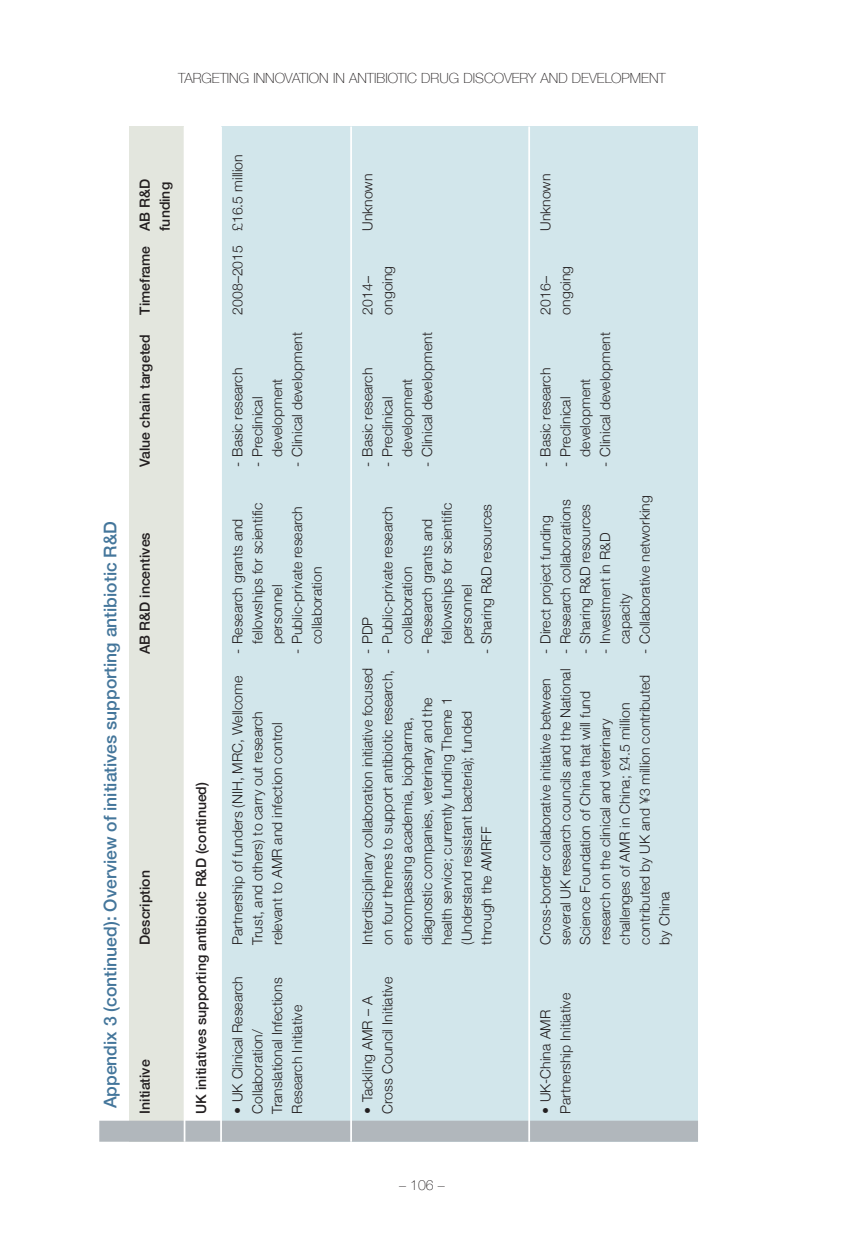
<style>
.page{position:relative;width:844px;height:1241px;background:#fff}
.page>*{position:absolute;margin:0;border:0;box-sizing:border-box;transform-origin:0 0}
.t1{font:500 17.5px "Helvetica Neue";color:#44769b}
.t2{font:300 14px/19.8px "Helvetica Neue";color:#231f20}
.t3{font:500 14px/19.9px "Helvetica Neue";color:#231f20;text-align:right}
.t4{font:100 14px "Helvetica Neue";color:#231f20}
</style>
<div class="page">
<div style="left:129px;top:951px;width:55px;height:190px;background:#e3e6de"></div>
<div style="left:129px;top:660px;width:55px;height:291px;background:#e3e6de"></div>
<div style="left:129px;top:473px;width:55px;height:187px;background:#e3e6de"></div>
<div style="left:129px;top:321px;width:55px;height:152px;background:#e3e6de"></div>
<div style="left:129px;top:238px;width:55px;height:83px;background:#e3e6de"></div>
<div style="left:129px;top:126px;width:55px;height:112px;background:#e3e6de"></div>
<div style="left:221px;top:951px;width:130px;height:190px;background:#d2e6eb"></div>
<div style="left:221px;top:660px;width:130px;height:291px;background:#d2e6eb"></div>
<div style="left:221px;top:473px;width:130px;height:187px;background:#d2e6eb"></div>
<div style="left:221px;top:321px;width:130px;height:152px;background:#d2e6eb"></div>
<div style="left:221px;top:238px;width:130px;height:83px;background:#d2e6eb"></div>
<div style="left:221px;top:126px;width:130px;height:112px;background:#d2e6eb"></div>
<div style="left:351px;top:951px;width:178px;height:190px;background:#d2e6eb"></div>
<div style="left:351px;top:660px;width:178px;height:291px;background:#d2e6eb"></div>
<div style="left:351px;top:473px;width:178px;height:187px;background:#d2e6eb"></div>
<div style="left:351px;top:321px;width:178px;height:152px;background:#d2e6eb"></div>
<div style="left:351px;top:238px;width:178px;height:83px;background:#d2e6eb"></div>
<div style="left:351px;top:126px;width:178px;height:112px;background:#d2e6eb"></div>
<div style="left:529px;top:951px;width:168px;height:190px;background:#d2e6eb"></div>
<div style="left:529px;top:660px;width:168px;height:291px;background:#d2e6eb"></div>
<div style="left:529px;top:473px;width:168px;height:187px;background:#d2e6eb"></div>
<div style="left:529px;top:321px;width:168px;height:152px;background:#d2e6eb"></div>
<div style="left:529px;top:238px;width:168px;height:83px;background:#d2e6eb"></div>
<div style="left:529px;top:126px;width:168px;height:112px;background:#d2e6eb"></div>
<div style="left:99px;top:1120px;width:598px;height:21px;background:#b1b7bc"></div>
<hr style="left:184px;top:126px;width:1px;height:1015px;background:#fff">
<hr style="left:220px;top:126px;width:2px;height:1015px;background:#fff">
<hr style="left:350px;top:126px;width:2px;height:1015px;background:#fff">
<hr style="left:528px;top:126px;width:2px;height:1015px;background:#fff">
<p class="t4" style="left:178px;top:69px;width:489px">TARGETING INNOVATION IN ANTIBIOTIC DRUG DISCOVERY AND DEVELOPMENT</p>
<p class="t3" style="left:134px;top:314px;width:137px;rotate:-90deg">Timeframe AB R&amp;D funding</p>
<p class="t3" style="left:134px;top:466px;width:134px;rotate:-90deg">Value chain targeted</p>
<p class="t1" style="left:99px;top:1108px;width:588px;rotate:-90deg">Appendix 3 (continued): Overview of initiatives supporting antibiotic R&amp;D</p>
<p class="t3" style="left:134px;top:653px;width:123px;rotate:-90deg">AB R&amp;D incentives</p>
<p class="t3" style="left:134px;top:944px;width:76px;rotate:-90deg">Description</p>
<p class="t3" style="left:134px;top:1113px;width:56px;rotate:-90deg">Initiative</p>
<p class="t3" style="left:191px;top:1113px;width:333px;rotate:-90deg">UK initiatives supporting antibiotic R&amp;D (continued)</p>
<p class="t2" style="left:227px;top:314px;width:162px;rotate:-90deg">2008–2015 £16.5 million</p>
<p class="t2" style="left:287px;top:466px;width:136px;rotate:-90deg">- Clinical development</p>
<p class="t2" style="left:227px;top:466px;width:100px;rotate:-90deg">- Basic research</p>
<p class="t2" style="left:247px;top:456px;width:80px;text-indent:-10px;rotate:-90deg">- Preclinical development</p>
<p class="t2" style="left:227px;top:644px;width:143px;text-indent:-10px;rotate:-90deg">- Research grants and fellowships for scientific personnel</p>
<p class="t2" style="left:287px;top:644px;width:139px;text-indent:-10px;rotate:-90deg">- Public-private research collaboration</p>
<p class="t2" style="left:227px;top:944px;width:270px;rotate:-90deg">Partnership of funders (NIH, MRC, Wellcome<br>Trust, and others) to carry out research relevant to AMR and infection control</p>
<p class="t2" style="left:227px;top:1113px;width:139px;rotate:-90deg">• UK Clinical Research<br>Collaboration/<br>Translational Infections<br>Research Initiative</p>
<p class="t2" style="left:357px;top:231px;width:59px;rotate:-90deg">Unknown</p>
<p class="t2" style="left:357px;top:314px;width:50px;rotate:-90deg">2014– ongoing</p>
<p class="t2" style="left:417px;top:466px;width:136px;rotate:-90deg">- Clinical development</p>
<p class="t2" style="left:357px;top:466px;width:100px;rotate:-90deg">- Basic research</p>
<p class="t2" style="left:377px;top:456px;width:80px;text-indent:-10px;rotate:-90deg">- Preclinical development</p>
<p class="t2" style="left:357px;top:653px;width:39px;rotate:-90deg">- PDP</p>
<p class="t2" style="left:377px;top:644px;width:139px;text-indent:-10px;rotate:-90deg">- Public-private research collaboration</p>
<p class="t2" style="left:417px;top:644px;width:143px;text-indent:-10px;rotate:-90deg">- Research grants and fellowships for scientific personnel</p>
<p class="t2" style="left:476px;top:653px;width:151px;rotate:-90deg">- Sharing R&amp;D resources</p>
<p class="t2" style="left:357px;top:944px;width:278px;rotate:-90deg">Interdisciplinary collaboration initiative focused on four themes to support antibiotic research, encompassing academia, biopharma, diagnostic companies, veterinary and the health service; currently funding Theme 1 (Understand resistant bacteria); funded through the AMRFF</p>
<p class="t2" style="left:357px;top:1113px;width:138px;rotate:-90deg">• Tackling AMR – A<br>Cross Council Initiative</p>
<p class="t4" style="left:399px;top:1176px;width:47px">– 106 –</p>
<p class="t2" style="left:535px;top:231px;width:59px;rotate:-90deg">Unknown</p>
<p class="t2" style="left:535px;top:314px;width:50px;rotate:-90deg">2016– ongoing</p>
<p class="t2" style="left:594px;top:466px;width:136px;rotate:-90deg">- Clinical development</p>
<p class="t2" style="left:535px;top:466px;width:100px;rotate:-90deg">- Basic research</p>
<p class="t2" style="left:555px;top:456px;width:80px;text-indent:-10px;rotate:-90deg">- Preclinical development</p>
<p class="t2" style="left:634px;top:653px;width:160px;rotate:-90deg">- Collaborative networking</p>
<p class="t2" style="left:555px;top:653px;width:156px;rotate:-90deg">- Research collaborations</p>
<p class="t2" style="left:575px;top:653px;width:151px;rotate:-90deg">- Sharing R&amp;D resources</p>
<p class="t2" style="left:535px;top:653px;width:140px;rotate:-90deg">- Direct project funding</p>
<p class="t2" style="left:594px;top:644px;width:113px;text-indent:-10px;rotate:-90deg">- Investment in R&amp;D capacity</p>
<p class="t2" style="left:535px;top:944px;width:277px;rotate:-90deg">Cross-border collaborative initiative between several UK research councils and the National Science Foundation of China that will fund research on the clinical and veterinary challenges of AMR in China; £4.5 million contributed by UK and ¥3 million contributed by China</p>
<p class="t2" style="left:535px;top:1113px;width:122px;rotate:-90deg">• UK-China AMR<br>Partnership Initiative</p>
</div>
